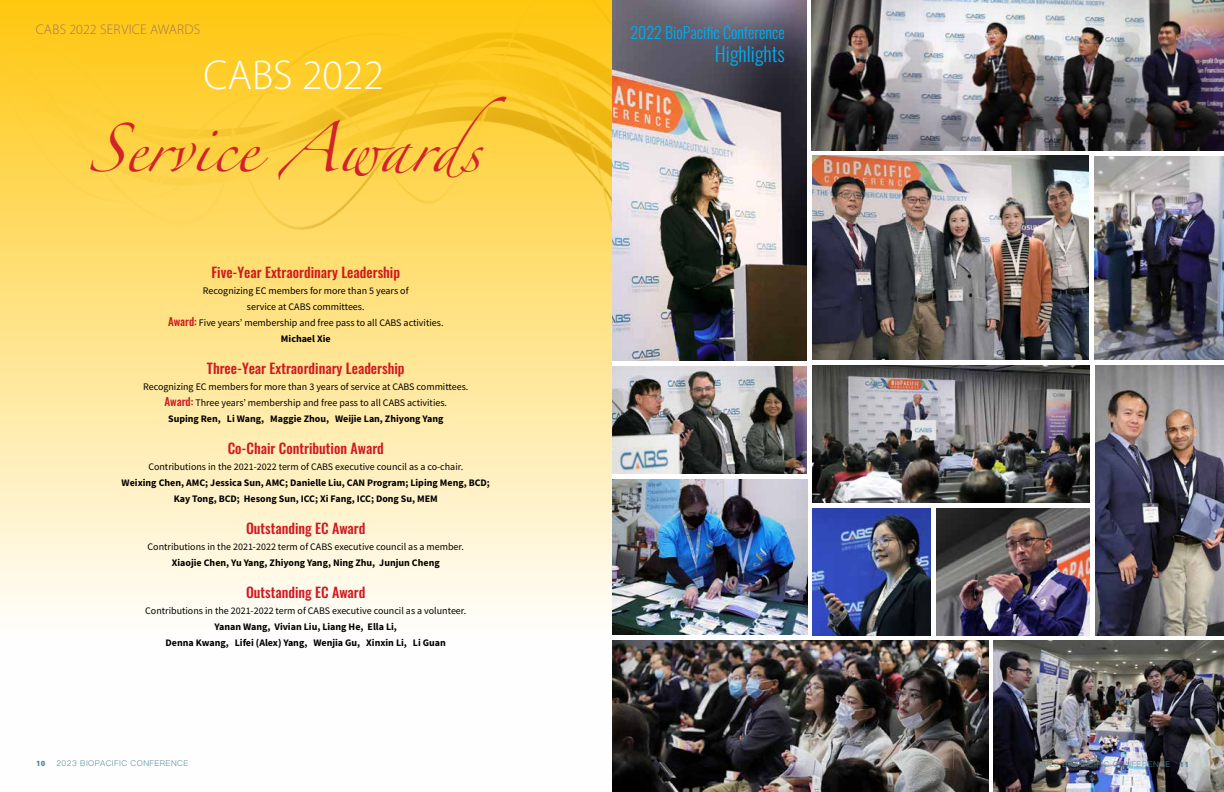
<style>
.page{position:relative;width:1224px;height:792px;background:#fff}
.page>*{position:absolute;margin:0;border:0;box-sizing:border-box;transform-origin:0 0}
.t1{font:44px "Zapfino";color:#d2232a}
.t2{font:300 42px "Myriad Pro";color:#fff}
.t3{font:300 20px "Oswald";color:#00aeef}
.t4{font:300 16px "Oswald";color:#00aeef}
.t5{font:500 14px "Oswald";color:#d0181f}
.t6{font:300 14px "Myriad Pro";letter-spacing:.02em;color:#a87454}
.t7{font:10px/16px "Source Sans Pro";color:#000;text-align:center}
.t8{font:700 10px/16px "Source Sans Pro";color:#000;text-align:center}
.t9{font:300 8px "Ping Fang TC";letter-spacing:.05em;color:#538b98}
.t10{font:900 8px "Myriad Pro";color:#538b98}
.s1{font-family:"Oswald";font-weight:500;font-size:11px;color:#d0181f}
.s2{font-weight:700}
.s3{font-family:"Myriad Pro";font-weight:900}
</style>
<div class="page">
<svg style="left:0;top:0;width:612px;height:612px;background:#fee080"></svg>
<img style="left:612px;top:0;width:195px;height:360px">
<img style="left:812px;top:0;width:412px;height:150px">
<img style="left:613px;top:641px;width:376px;height:151px">
<img style="left:612px;top:480px;width:195px;height:154px">
<img style="left:813px;top:366px;width:276px;height:137px">
<img style="left:1094px;top:156px;width:130px;height:204px">
<img style="left:994px;top:641px;width:230px;height:151px">
<img style="left:1095px;top:366px;width:129px;height:270px">
<img style="left:813px;top:508px;width:117px;height:128px">
<img style="left:936px;top:508px;width:153px;height:128px">
<img style="left:612px;top:366px;width:195px;height:107px">
<img style="left:812px;top:156px;width:277px;height:204px">
<h3 class="t6" style="left:36px;top:21px;width:166px">CABS 2022 SERVICE AWARDS</h3>
<h2 class="t2" style="left:204px;top:50px;width:182px">CABS 2022</h2>
<h1 class="t1" style="left:88px;top:130px;width:420px">Service Awards</h1>
<h3 class="t5" style="left:211px;top:260px;width:190px">Five-Year Extraordinary Leadership</h3>
<p class="t7" style="left:168px;top:282px;width:277px">Recognizing EC members for more than 5 years of<br>service at CABS committees.<br><span class="s1">Award:</span> Five years’ membership and free pass to all CABS activities.<br><span class="s2">Michael Xie</span></p>
<h3 class="t5" style="left:207px;top:356px;width:199px">Three-Year Extraordinary Leadership</h3>
<p class="t7" style="left:143px;top:378px;width:327px">Recognizing EC members for more than 3 years of service at CABS committees.<br><span class="s1">Award:</span> Three years’ membership and free pass to all CABS activities.<br><span class="s2">Suping Ren, Li Wang, Maggie Zhou, Weijie Lan, Zhiyong Yang</span></p>
<h3 class="t5" style="left:228px;top:436px;width:158px">Co-Chair Contribution Award</h3>
<p class="t7" style="left:148px;top:458px;width:316px">Contributions in the 2021-2022 term of CABS executive council as a co-chair.</p>
<p class="t8" style="left:122px;top:474px;width:370px">Weixing Chen, AMC; Jessica Sun, AMC; Danielle Liu, CAN Program; Liping Meng, BCD;<br>Kay Tong, BCD; Hesong Sun, ICC; Xi Fang, ICC; Dong Su, MEM</p>
<h3 class="t5" style="left:246px;top:516px;width:121px">Outstanding EC Award</h3>
<p class="t7" style="left:148px;top:538px;width:318px">Contributions in the 2021-2022 term of CABS executive council as a member.</p>
<p class="t8" style="left:172px;top:554px;width:269px">Xiaojie Chen, Yu Yang, Zhiyong Yang, Ning Zhu, Junjun Cheng</p>
<h3 class="t5" style="left:246px;top:580px;width:121px">Outstanding EC Award</h3>
<p class="t7" style="left:145px;top:602px;width:323px">Contributions in the 2021-2022 term of CABS executive council as a volunteer.</p>
<p class="t8" style="left:166px;top:618px;width:282px">Yanan Wang, Vivian Liu, Liang He, Ella Li,<br>Denna Kwang, Lifei (Alex) Yang, Wenjia Gu, Xinxin Li, Li Guan</p>
<h3 class="t4" style="left:630px;top:18px;width:156px">2022 BioPacific Conference</h3>
<h3 class="t3" style="left:715px;top:36px;width:71px">Highlights</h3>
<p class="t10" style="left:36px;top:758px;width:11px">10</p>
<p class="t9" style="left:56px;top:758px;width:134px">2023 BIOPACIFIC CONFERENCE</p>
<p class="t9" style="left:1039px;top:760px;width:152px">2023 BIOPACIFIC CONFERENCE <span class="s3">11</span></p>
</div>
